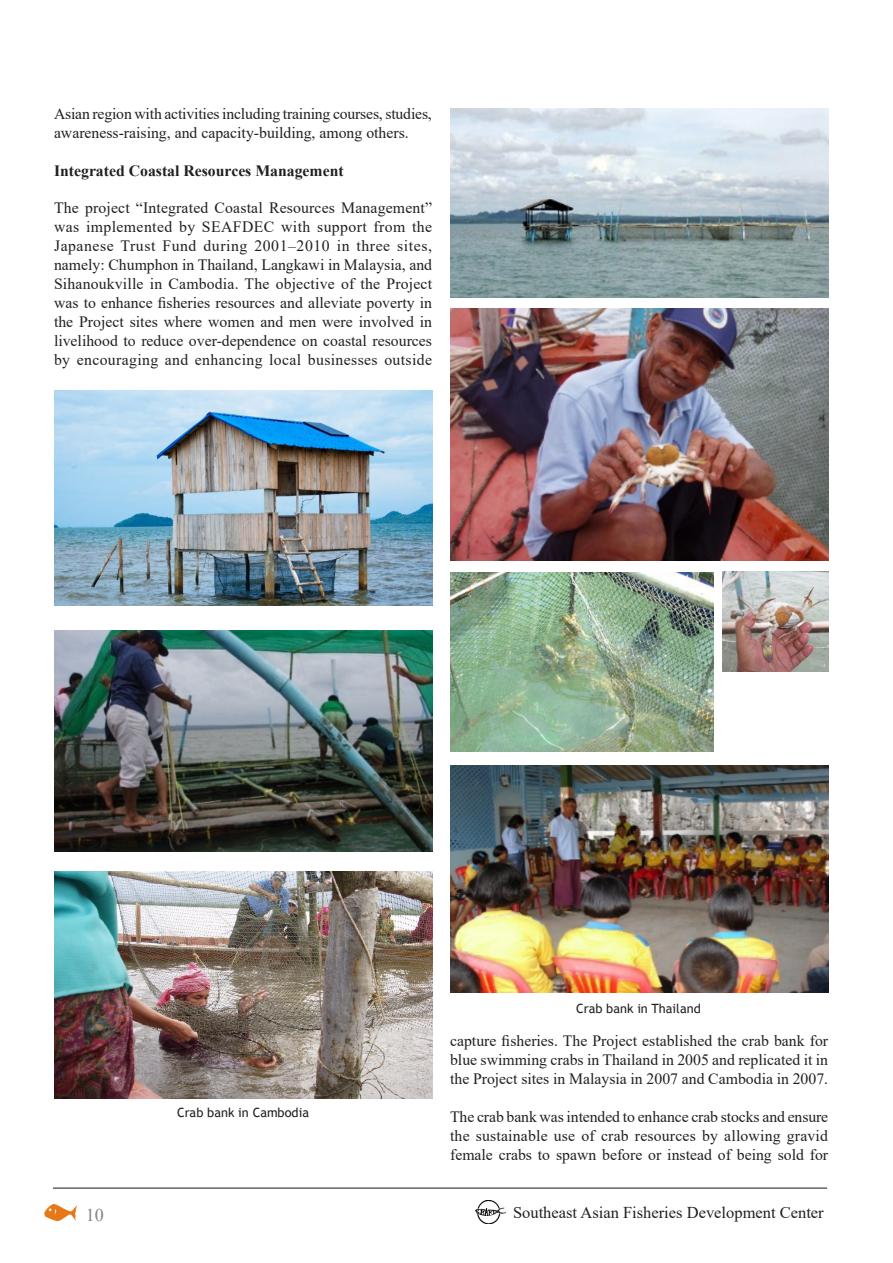
<style>
.page{position:relative;width:893px;height:1263px;background:#fff}
.page>*{position:absolute;margin:0;border:0;box-sizing:border-box;transform-origin:0 0}
.t1{font:18px "Times New Roman";color:#808285}
.t2{font:16.5px "Times New Roman";color:#231f20}
.Text{font:15.75px/18.9px "Times New Roman";color:#231f20;text-align:justify}
.Text-2{font:700 15.75px "Times New Roman";color:#231f20}
.box{font:12.75px "Trebuchet MS";color:#231f20}
</style>
<div class="page">
<img style="left:45px;top:1205px;width:32px;height:16px">
<img style="left:475px;top:1200px;width:31px;height:23px">
<hr style="left:53px;top:1187px;width:774px;height:2px;background:#636366">
<img style="left:54px;top:872px;width:378px;height:226px">
<img style="left:54px;top:631px;width:378px;height:221px">
<img style="left:450px;top:572px;width:264px;height:180px">
<img style="left:450px;top:765px;width:378px;height:227px">
<img style="left:723px;top:572px;width:105px;height:99px">
<img style="left:450px;top:108px;width:378px;height:189px">
<img style="left:54px;top:391px;width:378px;height:215px">
<img style="left:450px;top:308px;width:378px;height:252px">
<p class="Text" style="left:54px;top:104px;width:379px">Asian region with activities including training courses, studies, awareness-raising, and capacity-building, among others.</p>
<p class="Text-2" style="left:54px;top:159px;width:291px">Integrated Coastal Resources Management</p>
<p class="Text" style="left:54px;top:198px;width:380px">The project “Integrated Coastal Resources Management” was implemented by SEAFDEC with support from the Japanese Trust Fund during 2001–2010 in three sites, namely: Chumphon in Thailand, Langkawi in Malaysia, and Sihanoukville in Cambodia. The objective of the Project was to enhance fisheries resources and alleviate poverty in the Project sites where women and men were involved in livelihood to reduce over-dependence on coastal resources by encouraging and enhancing local businesses outside</p>
<p class="box" style="left:177px;top:1105px;width:133px">Crab bank in Cambodia</p>
<p class="box" style="left:576px;top:1001px;width:126px">Crab bank in Thailand</p>
<p class="Text" style="left:450px;top:1031px;width:380px">capture fisheries. The Project established the crab bank for blue swimming crabs in Thailand in 2005 and replicated it in the Project sites in Malaysia in 2007 and Cambodia in 2007.</p>
<p class="Text" style="left:450px;top:1106px;width:380px">The crab bank was intended to enhance crab stocks and ensure the sustainable use of crab resources by allowing gravid female crabs to spawn before or instead of being sold for</p>
<p class="t1" style="left:86px;top:1202px;width:20px">10</p>
<p class="t2" style="left:513px;top:1200px;width:312px">Southeast Asian Fisheries Development Center</p>
</div>
